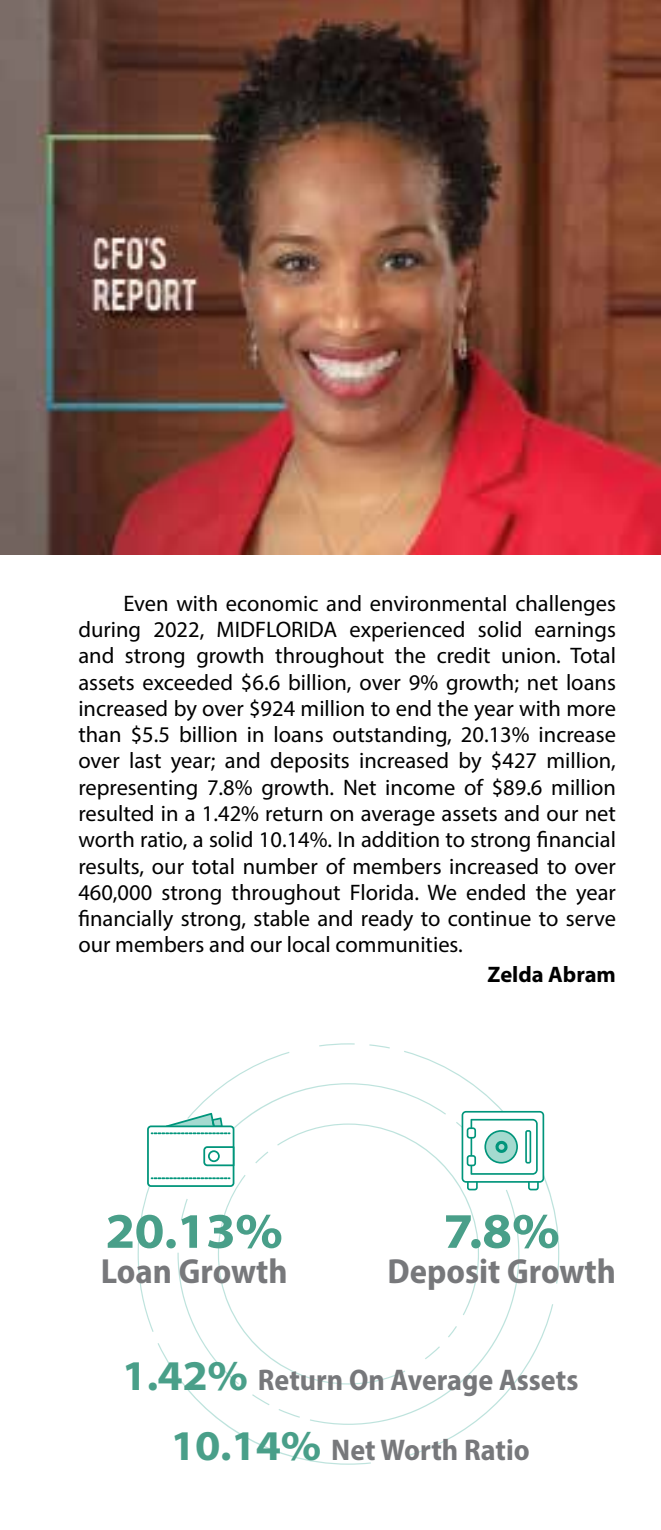
<style>
.page{position:relative;width:661px;height:1530px;background:#fff}
.page>*{position:absolute;margin:0;border:0;box-sizing:border-box;transform-origin:0 0}
.t1{font:50px "Myriad Variable Concept";color:#499f89}
.t2{font:35px "Myriad Variable Concept";color:#77787b}
.t3{font:30px "Myriad Variable Concept";color:#77787b}
.t4{font:22.5px/26.2px "Myriad Pro";color:#000;text-align:justify}
.t5{font:700 22.5px "Myriad Pro";color:#000}
.s1{font-size:42.5px;color:#499f89}
</style>
<div class="page">
<svg style="left:138px;top:1043px;width:421px;height:422px"></svg>
<img style="left:0;top:0;width:660px;height:554px">
<p class="t4" style="left:78px;top:590px;width:539px;text-indent:45px">Even with economic and environmental challenges during 2022, MIDFLORIDA experienced solid earnings and strong growth throughout the credit union. Total assets exceeded $6.6 billion, over 9% growth; net loans increased by over $924 million to end the year with more than $5.5 billion in loans outstanding, 20.13% increase over last year; and deposits increased by $427 million, representing 7.8% growth. Net income of $89.6 million resulted in a 1.42% return on average assets and our net worth ratio, a solid 10.14%. In addition to strong financial results, our total number of members increased to over 460,000 strong throughout Florida. We ended the year financially strong, stable and ready to continue to serve our members and our local communities.</p>
<p class="t5" style="left:487px;top:960px;width:130px">Zelda Abram</p>
<h1 class="t1" style="left:105px;top:1202px;width:179px">20.13%</h1>
<h2 class="t2" style="left:101px;top:1251px;width:188px">Loan Growth</h2>
<h1 class="t1" style="left:443px;top:1202px;width:118px">7.8%</h1>
<h2 class="t2" style="left:387px;top:1251px;width:230px">Deposit Growth</h2>
<h3 class="t3" style="left:122px;top:1362px;width:458px"><span class="s1">1.42%</span> Return On Average Assets</h3>
<h3 class="t3" style="left:170px;top:1432px;width:361px"><span class="s1">10.14%</span> Net Worth Ratio</h3>
</div>
